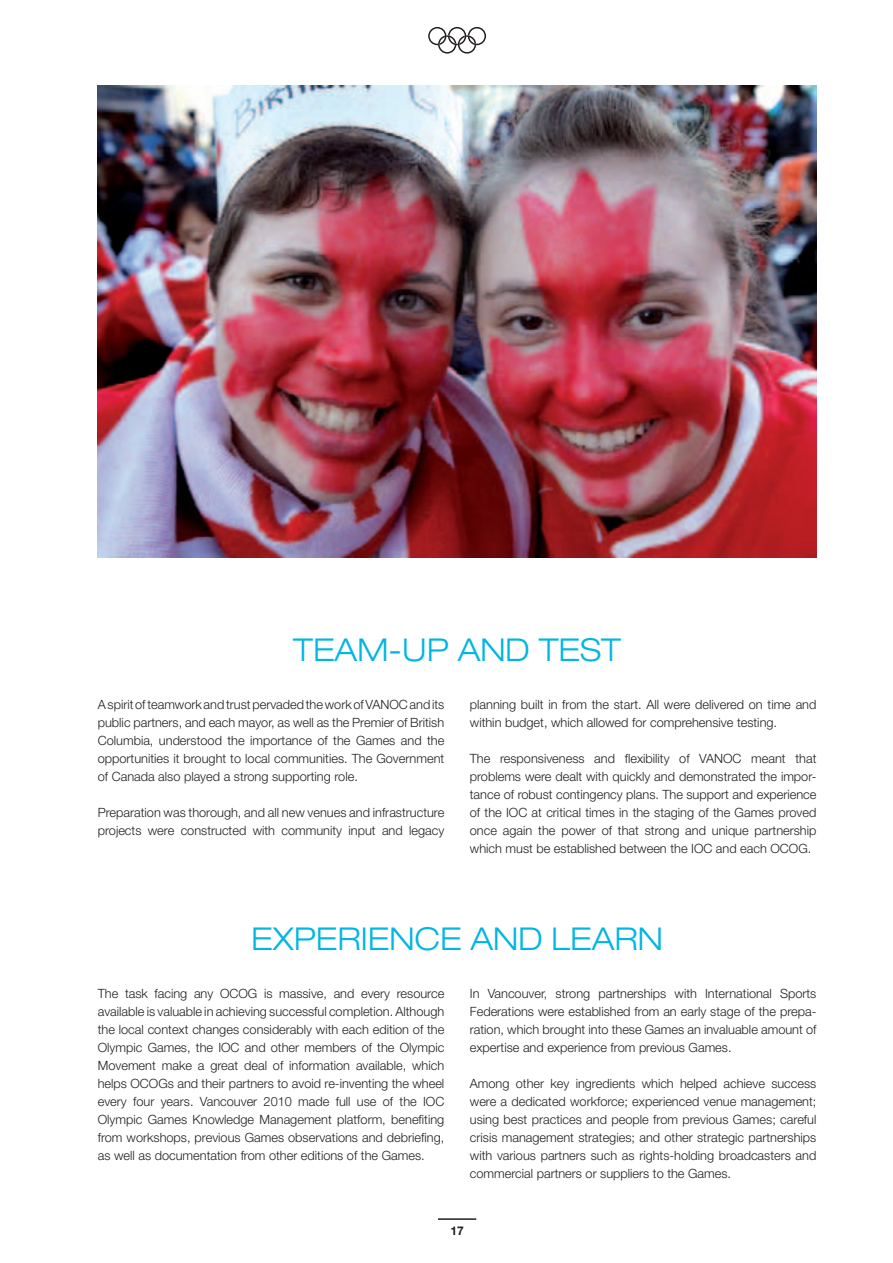
<style>
.page{position:relative;width:893px;height:1263px;background:#fff}
.page>*{position:absolute;margin:0;border:0;box-sizing:border-box;transform-origin:0 0}
.t1{font:300 expanded 31.5px "Helvetica Neue LT Std";color:#00b6e2}
.t2{font:300 12.75px/18px "Helvetica Neue LT Std";color:#231f20;text-align:justify}
.t3{font:700 12px "Helvetica Neue LT Std";color:#231f20}
</style>
<div class="page">
<hr style="left:438px;top:1218px;width:38px;height:2px;background:#231f20">
<svg style="left:428px;top:27px;width:58px;height:27px"></svg>
<img style="left:98px;top:85px;width:718px;height:472px">
<h1 class="t1" style="left:293px;top:631px;width:45px">TEAM</h1>
<h1 class="t1" style="left:388px;top:631px;width:95px">-UP AND</h1>
<h1 class="t1" style="left:539px;top:631px;width:41px">TEST</h1>
<p class="t2" style="left:98px;top:695px;width:348px">A spirit of teamwork and trust pervaded the work of VANOC and its public partners, and each mayor, as well as the Premier of British Columbia, understood the importance of the Games and the opportunities it brought to local communities. The Government of Canada also played a strong supporting role.</p>
<p class="t2" style="left:98px;top:803px;width:348px">Preparation was thorough, and all new venues and infrastructure projects were constructed with community input and legacy</p>
<p class="t2" style="left:470px;top:695px;width:348px">planning built in from the start. All were delivered on time and within budget, which allowed for comprehensive testing.</p>
<p class="t2" style="left:470px;top:749px;width:348px">The responsiveness and flexibility of VANOC meant that problems were dealt with quickly and demonstrated the impor&shy;tance of robust contingency plans. The support and experience of the IOC at critical times in the staging of the Games proved once again the power of that strong and unique partnership which must be established between the IOC and each OCOG.</p>
<h1 class="t1" style="left:251px;top:920px;width:65px">EXPERIENCE</h1>
<h1 class="t1" style="left:471px;top:920px;width:25px">AND</h1>
<h1 class="t1" style="left:552px;top:920px;width:42px">LEARN</h1>
<p class="t2" style="left:98px;top:984px;width:348px">The task facing any OCOG is massive, and every resource available is valuable in achieving successful completion. Although the local context changes considerably with each edition of the Olympic Games, the IOC and other members of the Olympic Movement make a great deal of information available, which helps OCOGs and their partners to avoid re-inventing the wheel every four years. Vancouver 2010 made full use of the IOC Olympic Games Knowledge Management platform, benefiting from workshops, previous Games observations and debriefing, as well as documentation from other editions of the Games.</p>
<p class="t2" style="left:470px;top:984px;width:348px">In Vancouver, strong partnerships with International Sports Federations were established from an early stage of the prepa&shy;ration, which brought into these Games an invaluable amount of expertise and experience from previous Games.</p>
<p class="t2" style="left:470px;top:1074px;width:348px">Among other key ingredients which helped achieve success were a dedicated workforce; experienced venue management; using best practices and people from previous Games; careful crisis management strategies; and other strategic partnerships with various partners such as rights-holding broadcasters and commercial partners or suppliers to the Games.</p>
<p class="t3" style="left:450px;top:1224px;width:15px">17</p>
</div>
